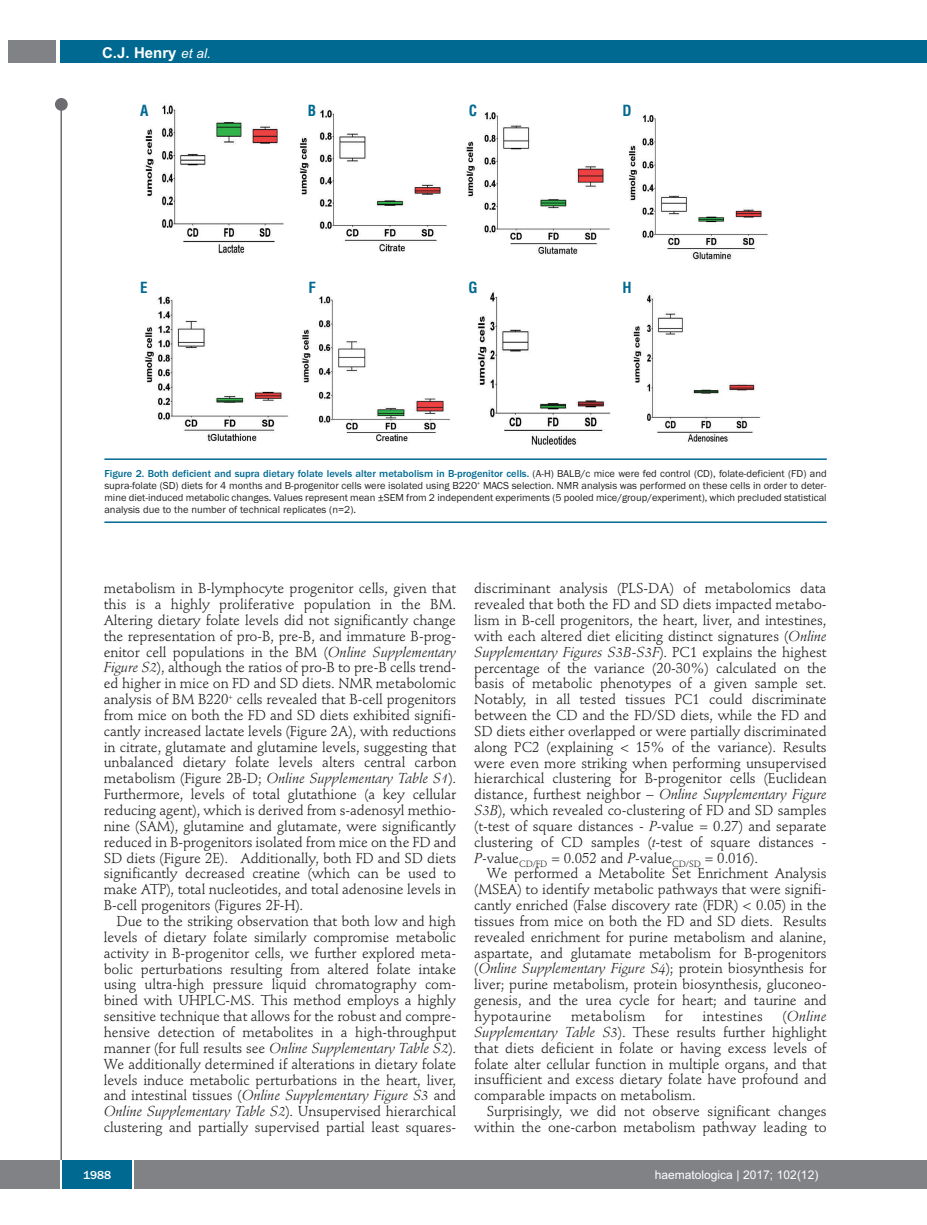
<style>
.page{position:relative;width:927px;height:1225px;background:#fff}
.page>*{position:absolute;margin:0;border:0;box-sizing:border-box;transform-origin:0 0}
.t1{font:700 15px "Arial";color:#fff}
.t2{font:700 condensed 15px "Helvetica";color:#006991}
.t3{font:14.25px/15.9px "Stempel Schneidler";letter-spacing:-.005em;color:#231f20;text-align:justify}
.t4{font:14.25px "Stempel Schneidler";letter-spacing:.015em;color:#231f20}
.t5{font:12px "Arial";color:#fff}
.t6{font:500 12px "Franklin Gothic";color:#fff}
.t7{font:10.5px/12px "Franklin Gothic";color:#231f20;text-align:justify}
.s1{font-weight:400;font-style:italic;font-size:13.5px}
.s2{font-weight:500;color:#006991}
.s3{font-style:italic}
</style>
<div class="page">
<div style="left:911px;top:40px;width:16px;height:22px;background:#006991"></div>
<div style="left:910px;top:1160px;width:17px;height:28px;background:#808285"></div>
<div style="left:55px;top:98px;width:13px;height:13px;background:#6c6d70;border-radius:50%"></div>
<hr style="left:60px;top:101px;width:2px;height:1061px;background:#6c6d70">
<div style="left:60px;top:40px;width:852px;height:22px;background:#006991"></div>
<div style="left:9px;top:40px;width:47px;height:22px;background:#808285"></div>
<div style="left:0;top:1160px;width:911px;height:28px;background:#808285"></div>
<div style="left:62px;top:1160px;width:71px;height:28px;background:#006991"></div>
<hr style="left:60px;top:1160px;width:2px;height:28px;background:#fff">
<svg style="left:133px;top:1160px;width:1px;height:28px"></svg>
<hr style="left:104px;top:458px;width:723px;height:2px;background:#006991">
<hr style="left:104px;top:521px;width:723px;height:2px;background:#006991">
<img style="left:144px;top:105px;width:624px;height:340px">
<p class="t1" style="left:102px;top:44px;width:110px">C.J. Henry <span class="s1">et al.</span></p>
<p class="t2" style="left:140px;top:102px;width:10px">A</p>
<p class="t2" style="left:308px;top:102px;width:10px">B</p>
<p class="t2" style="left:469px;top:102px;width:10px">C</p>
<p class="t2" style="left:622px;top:102px;width:11px">D</p>
<p class="t2" style="left:140px;top:279px;width:9px">E</p>
<p class="t2" style="left:308px;top:279px;width:9px">F</p>
<p class="t2" style="left:468px;top:279px;width:11px">G</p>
<p class="t2" style="left:622px;top:279px;width:11px">H</p>
<p class="t7" style="left:104px;top:467px;width:724px"><span class="s2">Figure 2. Both deficient and supra dietary folate levels alter metabolism in B-progenitor cells.</span> (A-H) BALB/c mice were fed control (CD), folate-deficient (FD) and supra-folate (SD) diets for 4 months and B-progenitor cells were isolated using B220<sup>+</sup> MACS selection. NMR analysis was performed on these cells in order to deter&shy;mine diet-induced metabolic changes. Values represent mean ±SEM from 2 independent experiments (5 pooled mice/group/experiment), which precluded statistical analysis due to the number of technical replicates (n=2).</p>
<p class="t3" style="left:104px;top:581px;width:354px">metabolism in B-lymphocyte progenitor cells, given that this is a highly proliferative population in the BM.<br>Altering dietary folate levels did not significantly change the representation of pro-B, pre-B, and immature B-prog&shy;enitor cell populations in the BM (<span class="s3">Online Supplementary Figure S2</span>), although the ratios of pro-B to pre-B cells trend&shy;ed higher in mice on FD and SD diets. NMR metabolomic analysis of BM B220<sup>+</sup> cells revealed that B-cell progenitors from mice on both the FD and SD diets exhibited signifi&shy;cantly increased lactate levels (Figure 2A), with reductions in citrate, glutamate and glutamine levels, suggesting that unbalanced dietary folate levels alters central carbon metabolism (Figure 2B-D; <span class="s3">Online Supplementary Table S1</span>).<br>Furthermore, levels of total glutathione (a key cellular reducing agent), which is derived from s-adenosyl methio&shy;nine (SAM), glutamine and glutamate, were significantly reduced in B-progenitors isolated from mice on the FD and SD diets (Figure 2E). Additionally, both FD and SD diets significantly decreased creatine (which can be used to make ATP), total nucleotides, and total adenosine levels in B-cell progenitors (Figures 2F-H).</p>
<p class="t3" style="left:104px;top:914px;width:354px;text-indent:13px">Due to the striking observation that both low and high levels of dietary folate similarly compromise metabolic activity in B-progenitor cells, we further explored meta&shy;bolic perturbations resulting from altered folate intake using ultra-high pressure liquid chromatography com&shy;bined with UHPLC-MS. This method employs a highly sensitive technique that allows for the robust and compre&shy;hensive detection of metabolites in a high-throughput manner (for full results see <span class="s3">Online Supplementary Table S2</span>).<br>We additionally determined if alterations in dietary folate levels induce metabolic perturbations in the heart, liver, and intestinal tissues (<span class="s3">Online Supplementary Figure S3</span> and <span class="s3">Online Supplementary Table S2</span>). Unsupervised hierarchical clustering and partially supervised partial least squares-</p>
<p class="t3" style="left:474px;top:582px;width:354px">discriminant analysis (PLS-DA) of metabolomics data revealed that both the FD and SD diets impacted metabo&shy;lism in B-cell progenitors, the heart, liver, and intestines, with each altered diet eliciting distinct signatures (<span class="s3">Online Supplementary Figures S3B-S3F</span>). PC1 explains the highest percentage of the variance (20-30%) calculated on the basis of metabolic phenotypes of a given sample set.<br>Notably, in all tested tissues PC1 could discriminate between the CD and the FD/SD diets, while the FD and SD diets either overlapped or were partially discriminated along PC2 (explaining &lt; 15% of the variance). Results were even more striking when performing unsupervised hierarchical clustering for B-progenitor cells (Euclidean distance, furthest neighbor – <span class="s3">Online Supplementary Figure S3B</span>), which revealed co-clustering of FD and SD samples (t-test of square distances - <span class="s3">P</span>-value = 0.27) and separate clustering of CD samples (<span class="s3">t</span>-test of square distances - <span class="s3">P</span>-value<sub>CD/FD</sub> = 0.052 and <span class="s3">P</span>-value<sub>CD/SD</sub> = 0.016).</p>
<p class="t3" style="left:474px;top:867px;width:354px;text-indent:13px">We performed a Metabolite Set Enrichment Analysis (MSEA) to identify metabolic pathways that were signifi&shy;cantly enriched (False discovery rate (FDR) &lt; 0.05) in the tissues from mice on both the FD and SD diets. Results revealed enrichment for purine metabolism and alanine, aspartate, and glutamate metabolism for B-progenitors (<span class="s3">Online Supplementary Figure S4</span>); protein biosynthesis for liver; purine metabolism, protein biosynthesis, gluconeo&shy;genesis, and the urea cycle for heart; and taurine and hypotaurine</p>
<p class="t3" style="left:474px;top:1009px;width:354px;text-indent:308px">(<span class="s3">Online Supplementary Table S3</span>). These results further highlight that diets deficient in folate or having excess levels of folate alter cellular function in multiple organs, and that insufficient and excess dietary folate have profound and comparable impacts on metabolism.</p>
<p class="t3" style="left:474px;top:1104px;width:354px;text-align:right">Surprisingly, we did not observe significant changes within the one-carbon metabolism pathway leading to</p>
<p class="t4" style="left:571px;top:1010px;width:76px">metabolism</p>
<p class="t3" style="left:665px;top:1009px;width:20px">for</p>
<p class="t4" style="left:702px;top:1010px;width:62px">intestines</p>
<p class="t6" style="left:83px;top:1167px;width:30px">1988</p>
<p class="t5" style="left:655px;top:1167px;width:165px">haematologica | 2017; 102(12)</p>
</div>
